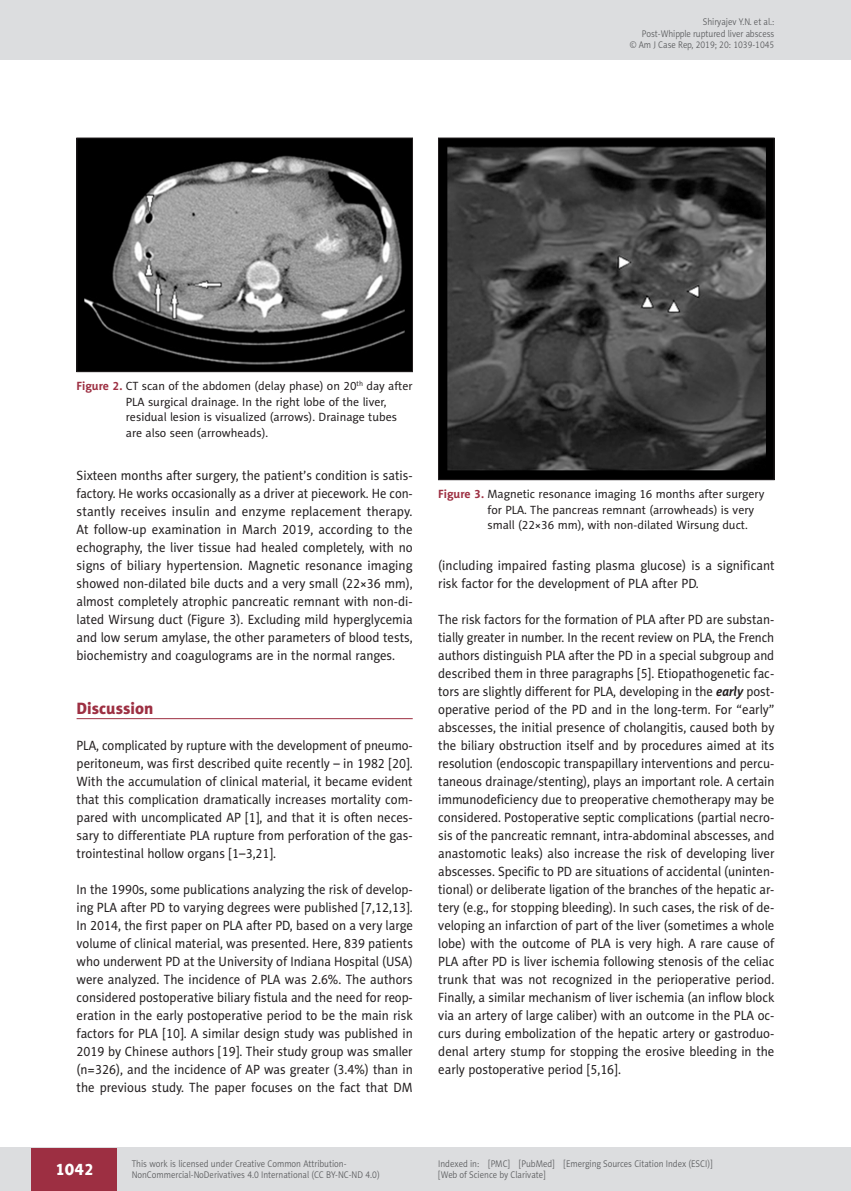
<style>
.page{position:relative;width:851px;height:1191px;background:#fff}
.page>*{position:absolute;margin:0;border:0;box-sizing:border-box;transform-origin:0 0}
.AJCR_Headline_1{font:16.5px "Naomi Sans EFN Heavy";color:#9d2f42}
.t1{font:16.5px "Naomi Sans EFN Heavy";color:#fff}
.AJCR_Body{font:13.5px/18px "Naomi Sans EFN";color:#231f20;text-align:justify;scale:.95 1}
.AJCR_Body-2{font:13.5px/18px "Naomi Sans EFN";color:#231f20;text-align:justify;scale:.94 1}
.AJCR_Rycina_tytul{font:12px/15.8px "Naomi Sans EFN";color:#231f20}
.t2{font:9.75px/11.2px "Naomi Sans EFN Light";color:#57585a;scale:.9 1}
.s1{font-weight:700;color:#9d2f42}
.s2{font-weight:700;font-style:italic}
</style>
<div class="page">
<hr style="left:77px;top:718px;width:335px;height:1px;background:#9d2f42">
<img style="left:79px;top:140px;width:331px;height:230px">
<div style="left:77px;top:138px;width:335px;height:234px;border:1px solid #231f20"></div>
<img style="left:440px;top:140px;width:332px;height:338px">
<div style="left:438px;top:138px;width:336px;height:342px;border:1px solid #231f20"></div>
<div style="left:0;top:1148px;width:850px;height:43px;background:#dcdddf"></div>
<div style="left:32px;top:1147px;width:85px;height:43px;background:#9d2f42"></div>
<div style="left:0;top:0;width:850px;height:60px;background:#dcdddf"></div>
<hr style="left:850px;top:0;width:1px;height:60px;background:#dcdddf">
<p class="t2" style="left:629px;top:16px;width:162px;text-align:right">Shiryajev Y.N. et al.:<br>Post-Whipple ruptured liver abscess<br>© Am J Case Rep, 2019; 20: 1039-1045</p>
<p class="AJCR_Rycina_tytul" style="left:126px;top:378px;width:288px;text-indent:-49px"><span class="s1">Figure 2.</span> CT scan of the abdomen (delay phase) on 20<sup>th</sup> day after PLA surgical drainage. In the right lobe of the liver, residual lesion is visualized (arrows). Drainage tubes are also seen (arrowheads).</p>
<p class="AJCR_Body" style="left:77px;top:466px;width:355px">Sixteen months after surgery, the patient’s condition is satis&shy;factory. He works occasionally as a driver at piecework. He con&shy;stantly receives insulin and enzyme replacement therapy.<br>At follow-up examination in March 2019, according to the echography, the liver tissue had healed completely, with no signs of biliary hypertension. Magnetic resonance imaging showed non-dilated bile ducts and a very small (22×36 mm), almost completely atrophic pancreatic remnant with non-di&shy;lated Wirsung duct (Figure 3). Excluding mild hyperglycemia and low serum amylase, the other parameters of blood tests, biochemistry and coagulograms are in the normal ranges.</p>
<p class="AJCR_Headline_1" style="left:77px;top:698px;width:78px">Discussion</p>
<p class="AJCR_Body-2" style="left:77px;top:736px;width:359px">PLA, complicated by rupture with the development of pneumo&shy;peritoneum, was first described quite recently – in 1982 [20].<br>With the accumulation of clinical material, it became evident that this complication dramatically increases mortality com&shy;pared with uncomplicated AP [1], and that it is often neces&shy;sary to differentiate PLA rupture from perforation of the gas&shy;trointestinal hollow organs [1–3,21].</p>
<p class="AJCR_Body" style="left:77px;top:880px;width:355px">In the 1990s, some publications analyzing the risk of develop&shy;ing PLA after PD to varying degrees were published [7,12,13].<br>In 2014, the first paper on PLA after PD, based on a very large volume of clinical material, was presented. Here, 839 patients who underwent PD at the University of Indiana Hospital (USA) were analyzed. The incidence of PLA was 2.6%. The authors considered postoperative biliary fistula and the need for reop&shy;eration in the early postoperative period to be the main risk factors for PLA [10]. A similar design study was published in 2019 by Chinese authors [19]. Their study group was smaller (n=326), and the incidence of AP was greater (3.4%) than in the previous study. The paper focuses on the fact that DM</p>
<p class="AJCR_Rycina_tytul" style="left:487px;top:486px;width:278px;text-indent:-49px"><span class="s1">Figure 3.</span> Magnetic resonance imaging 16 months after surgery for PLA. The pancreas remnant (arrowheads) is very small (22×36 mm), with non-dilated Wirsung duct.</p>
<p class="AJCR_Body" style="left:438px;top:556px;width:355px">(including impaired fasting plasma glucose) is a significant risk factor for the development of PLA after PD.</p>
<p class="AJCR_Body" style="left:438px;top:610px;width:355px">The risk factors for the formation of PLA after PD are substan&shy;tially greater in number. In the recent review on PLA, the French authors distinguish PLA after the PD in a special subgroup and described them in three paragraphs [5]. Etiopathogenetic fac&shy;tors are slightly different for PLA, developing in the <span class="s2">early</span> post&shy;operative period of the PD and in the long-term. For “early” abscesses, the initial presence of cholangitis, caused both by the biliary obstruction itself and by procedures aimed at its resolution (endoscopic transpapillary interventions and percu&shy;taneous drainage/stenting), plays an important role. A certain immunodeficiency due to preoperative chemotherapy may be considered. Postoperative septic complications (partial necro&shy;sis of the pancreatic remnant, intra-abdominal abscesses, and anastomotic leaks) also increase the risk of developing liver abscesses. Specific to PD are situations of accidental (uninten&shy;tional) or deliberate ligation of the branches of the hepatic ar&shy;tery (e.g., for stopping bleeding). In such cases, the risk of de&shy;veloping an infarction of part of the liver (sometimes a whole lobe) with the outcome of PLA is very high. A rare cause of PLA after PD is liver ischemia following stenosis of the celiac trunk that was not recognized in the perioperative period.<br>Finally, a similar mechanism of liver ischemia (an inflow block via an artery of large caliber) with an outcome in the PLA oc&shy;curs during embolization of the hepatic artery or gastroduo&shy;denal artery stump for stopping the erosive bleeding in the early postoperative period [5,16].</p>
<p class="t1" style="left:55px;top:1159px;width:40px">1042</p>
<p class="t2" style="left:132px;top:1158px;width:277px">This work is licensed under Creative Common Attribution-<br>NonCommercial-NoDerivatives 4.0 International (CC BY-NC-ND 4.0)</p>
<p class="t2" style="left:438px;top:1158px;width:306px">Indexed in: [PMC] [PubMed] [Emerging Sources Citation Index (ESCI)] [Web of Science by Clarivate]</p>
</div>
